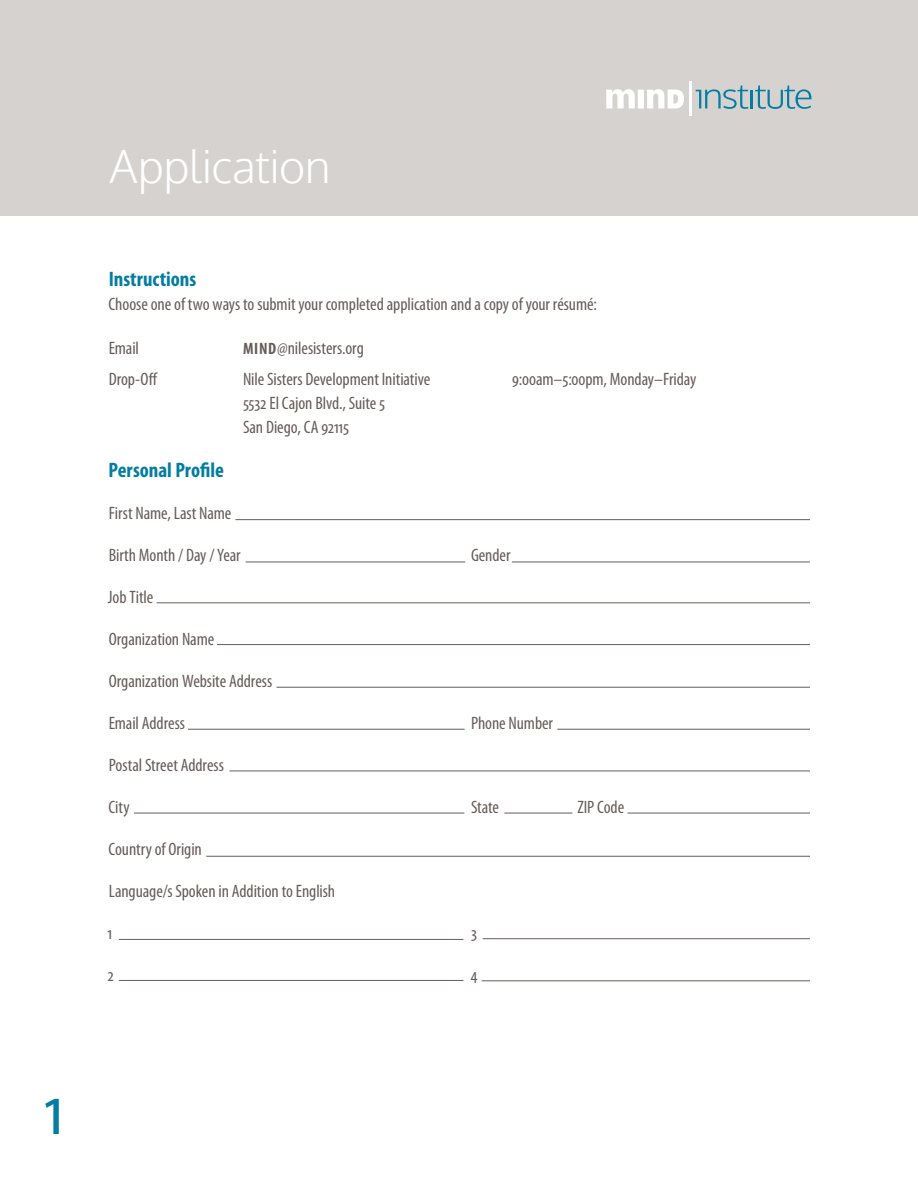
<style>
.page{position:relative;width:918px;height:1188px;background:#fff}
.page>*{position:absolute;margin:0;border:0;box-sizing:border-box;transform-origin:0 0}
.Paragraph_Text{font:condensed 72px "Myriad Pro";color:#047da2}
.Paragraph_Text__just{font:300 45px "Oxygen";letter-spacing:-.005em;color:#fff}
.Paragraph_Heading{font:700 condensed 21px "Myriad Pro";color:#047da2}
.Paragraph_Text__just-2{font:condensed 18px/24px "Myriad Pro";letter-spacing:-.005em;color:#665d59}
.Paragraph_Text_Not_J{font:condensed 18px "Myriad Pro";letter-spacing:-.005em;color:#665d59}
.Paragraph_Heading-2{font:condensed 18px "Myriad Pro";letter-spacing:-.005em;color:#665d59}
.s1{font-weight:700;font-size:16.5px}
</style>
<div class="page">
<div style="left:0;top:0;width:918px;height:216px;background:#d6d2d0"></div>
<svg style="left:606px;top:89px;width:78px;height:19px"></svg>
<hr style="left:690px;top:81px;width:2px;height:35px;background:#fff">
<svg style="left:696px;top:85px;width:115px;height:24px"></svg>
<hr style="left:235px;top:519px;width:575px;height:1px;background:#665d59">
<hr style="left:157px;top:603px;width:653px;height:1px;background:#665d59">
<hr style="left:512px;top:562px;width:298px;height:1px;background:#665d59">
<hr style="left:246px;top:562px;width:219px;height:1px;background:#665d59">
<hr style="left:217px;top:644px;width:593px;height:1px;background:#665d59">
<hr style="left:276px;top:687px;width:534px;height:1px;background:#665d59">
<hr style="left:557px;top:729px;width:253px;height:1px;background:#665d59">
<hr style="left:188px;top:729px;width:277px;height:1px;background:#665d59">
<hr style="left:230px;top:771px;width:580px;height:1px;background:#665d59">
<hr style="left:627px;top:813px;width:183px;height:1px;background:#665d59">
<hr style="left:504px;top:813px;width:68px;height:1px;background:#665d59">
<hr style="left:134px;top:813px;width:330px;height:1px;background:#665d59">
<hr style="left:206px;top:856px;width:604px;height:1px;background:#665d59">
<hr style="left:483px;top:938px;width:327px;height:1px;background:#665d59">
<hr style="left:482px;top:981px;width:328px;height:1px;background:#665d59">
<hr style="left:119px;top:939px;width:345px;height:1px;background:#665d59">
<hr style="left:119px;top:980px;width:345px;height:1px;background:#665d59">
<p class="Paragraph_Text" style="left:44px;top:1067px;width:21px">1</p>
<p class="Paragraph_Text__just" style="left:110px;top:139px;width:223px">Application</p>
<p class="Paragraph_Heading" style="left:109px;top:266px;width:89px">Instructions</p>
<p class="Paragraph_Text__just-2" style="left:109px;top:292px;width:490px">Choose one of two ways to submit your completed application and a copy of your résumé:</p>
<p class="Paragraph_Text__just-2" style="left:109px;top:336px;width:32px">Email</p>
<p class="Paragraph_Text__just-2" style="left:243px;top:336px;width:122px"><span class="s1">MIND</span>@nilesisters.org</p>
<p class="Paragraph_Text__just-2" style="left:109px;top:367px;width:50px">Drop-Off</p>
<p class="Paragraph_Text__just-2" style="left:243px;top:367px;width:189px">Nile Sisters Development Initiative</p>
<p class="Paragraph_Text__just-2" style="left:512px;top:367px;width:186px">9:00am–5:00pm, Monday–Friday</p>
<p class="Paragraph_Text__just-2" style="left:243px;top:391px;width:144px">5532 El Cajon Blvd., Suite 5<br>San Diego, CA 92115</p>
<p class="Paragraph_Heading" style="left:109px;top:457px;width:117px">Personal Profile</p>
<p class="Paragraph_Heading-2" style="left:109px;top:502px;width:124px">First Name, Last Name</p>
<p class="Paragraph_Text_Not_J" style="left:109px;top:544px;width:134px">Birth Month / Day / Year</p>
<p class="Paragraph_Text_Not_J" style="left:471px;top:544px;width:41px">Gender</p>
<p class="Paragraph_Text_Not_J" style="left:108px;top:586px;width:47px">Job Title</p>
<p class="Paragraph_Text_Not_J" style="left:109px;top:628px;width:107px">Organization Name</p>
<p class="Paragraph_Text_Not_J" style="left:109px;top:670px;width:165px">Organization Website Address</p>
<p class="Paragraph_Text_Not_J" style="left:109px;top:712px;width:78px">Email Address</p>
<p class="Paragraph_Text_Not_J" style="left:471px;top:712px;width:84px">Phone Number</p>
<p class="Paragraph_Text_Not_J" style="left:109px;top:754px;width:117px">Postal Street Address</p>
<p class="Paragraph_Text_Not_J" style="left:109px;top:796px;width:23px">City</p>
<p class="Paragraph_Text_Not_J" style="left:471px;top:796px;width:30px">State</p>
<p class="Paragraph_Text_Not_J" style="left:578px;top:796px;width:48px">ZIP Code</p>
<p class="Paragraph_Text_Not_J" style="left:109px;top:838px;width:95px">Country of Origin</p>
<p class="Paragraph_Text_Not_J" style="left:109px;top:880px;width:228px">Language/s Spoken in Addition to English</p>
<p class="Paragraph_Text_Not_J" style="left:108px;top:922px;width:6px">1</p>
<p class="Paragraph_Text_Not_J" style="left:471px;top:922px;width:7px">3</p>
<p class="Paragraph_Text_Not_J" style="left:108px;top:964px;width:8px">2</p>
<p class="Paragraph_Text_Not_J" style="left:471px;top:964px;width:8px">4</p>
</div>
